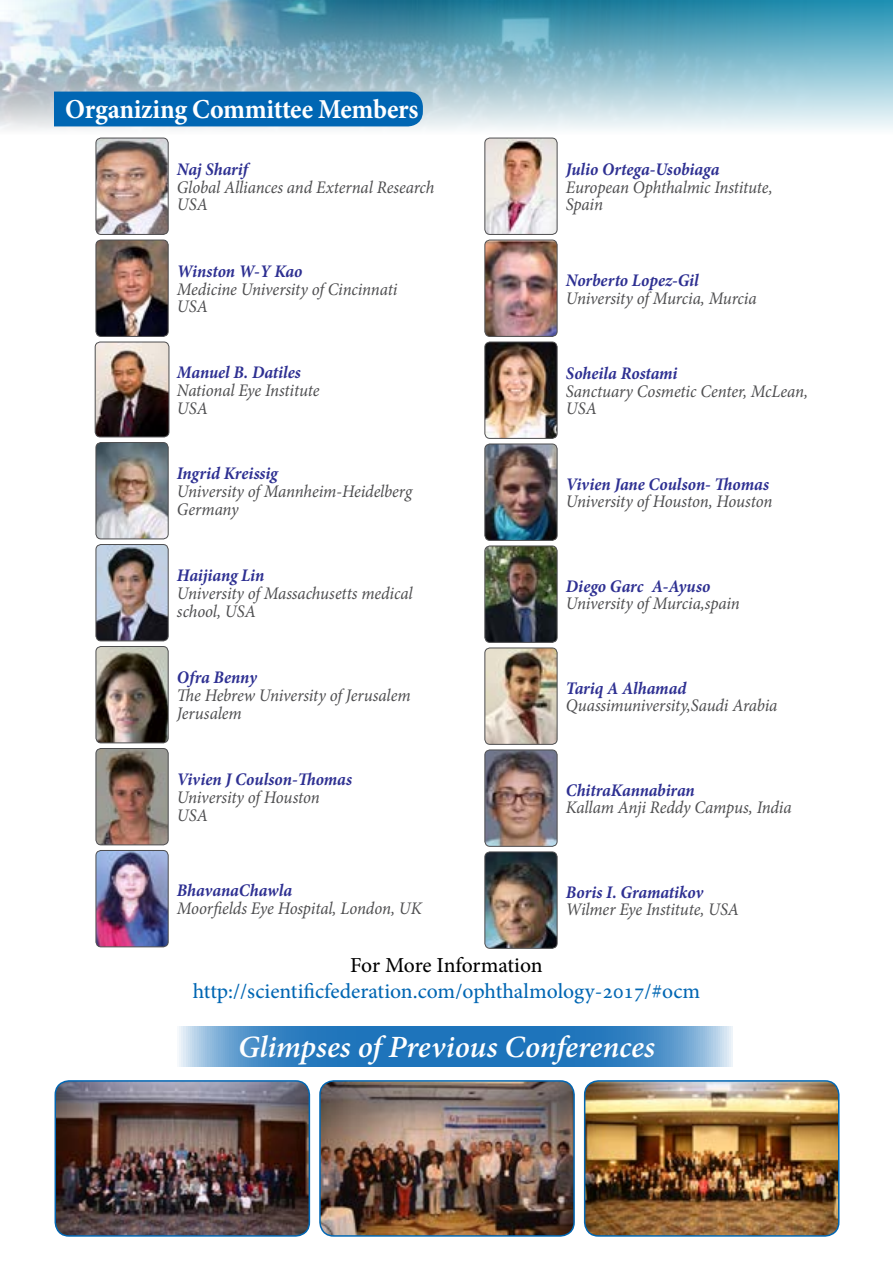
<style>
.page{position:relative;width:893px;height:1263px;background:#fff}
.page>*{position:absolute;margin:0;border:0;box-sizing:border-box;transform-origin:0 0}
.t1{font:italic 700 30.45px "Adobe Hebrew";letter-spacing:-.005em;color:#fff}
.t2{font:700 27.45px "Minion Pro";letter-spacing:-.01em;color:#fff;scale:.95 1}
.t3{font:21px "Adobe Hebrew";color:#0066b3}
.t4{font:21px "Adobe Hebrew";letter-spacing:-.01em;color:#000}
.t5{font:italic 17.7px/17.7px "Minion Pro";letter-spacing:-.01em;color:#4d4d4f;scale:.95 1}
.t6{font:italic 700 17.7px "Minion Pro";letter-spacing:-.005em;color:#2e3092;scale:.95 1}
</style>
<div class="page">
<img style="left:0;top:0;width:893px;height:130px">
<div style="left:54px;top:92px;width:369px;height:34px;background:#0066b3"></div>
<img style="left:96px;top:138px;width:72px;height:96px">
<div style="left:96px;top:138px;width:72px;height:96px;border:1px solid #4d4d4f;border-radius:5px"></div>
<img style="left:96px;top:240px;width:72px;height:96px">
<div style="left:96px;top:240px;width:72px;height:96px;border:1px solid #4d4d4f;border-radius:5px"></div>
<img style="left:95px;top:342px;width:74px;height:95px">
<div style="left:95px;top:342px;width:74px;height:95px;border:1px solid #4d4d4f;border-radius:5px"></div>
<img style="left:96px;top:442px;width:72px;height:97px">
<div style="left:96px;top:442px;width:72px;height:97px;border:1px solid #4d4d4f;border-radius:5px"></div>
<img style="left:96px;top:544px;width:72px;height:97px">
<div style="left:96px;top:544px;width:72px;height:97px;border:1px solid #4d4d4f;border-radius:5px"></div>
<img style="left:96px;top:646px;width:72px;height:97px">
<div style="left:96px;top:646px;width:72px;height:97px;border:1px solid #4d4d4f;border-radius:5px"></div>
<img style="left:96px;top:748px;width:72px;height:97px">
<div style="left:96px;top:748px;width:72px;height:97px;border:1px solid #4d4d4f;border-radius:5px"></div>
<img style="left:96px;top:850px;width:72px;height:97px">
<div style="left:96px;top:850px;width:72px;height:97px;border:1px solid #4d4d4f;border-radius:5px"></div>
<img style="left:485px;top:138px;width:72px;height:96px">
<div style="left:485px;top:138px;width:72px;height:96px;border:1px solid #4d4d4f;border-radius:5px"></div>
<img style="left:485px;top:240px;width:72px;height:96px">
<div style="left:485px;top:240px;width:72px;height:96px;border:1px solid #4d4d4f;border-radius:5px"></div>
<img style="left:485px;top:342px;width:72px;height:96px">
<div style="left:485px;top:342px;width:72px;height:96px;border:1px solid #4d4d4f;border-radius:5px"></div>
<img style="left:485px;top:444px;width:72px;height:96px">
<div style="left:485px;top:444px;width:72px;height:96px;border:1px solid #4d4d4f;border-radius:5px"></div>
<img style="left:485px;top:546px;width:72px;height:96px">
<div style="left:485px;top:546px;width:72px;height:96px;border:1px solid #4d4d4f;border-radius:5px"></div>
<img style="left:485px;top:648px;width:72px;height:96px">
<div style="left:485px;top:648px;width:72px;height:96px;border:1px solid #4d4d4f;border-radius:5px"></div>
<img style="left:485px;top:750px;width:72px;height:96px">
<div style="left:485px;top:750px;width:72px;height:96px;border:1px solid #4d4d4f;border-radius:5px"></div>
<img style="left:485px;top:852px;width:72px;height:96px">
<div style="left:485px;top:852px;width:72px;height:96px;border:1px solid #4d4d4f;border-radius:5px"></div>
<img style="left:55px;top:1081px;width:254px;height:155px">
<div style="left:55px;top:1080px;width:255px;height:157px;border:2px solid #0066b3;border-radius:14px"></div>
<img style="left:320px;top:1081px;width:254px;height:155px">
<div style="left:319px;top:1080px;width:256px;height:157px;border:2px solid #0066b3;border-radius:14px"></div>
<img style="left:585px;top:1081px;width:254px;height:155px">
<div style="left:584px;top:1080px;width:255px;height:157px;border:2px solid #0066b3;border-radius:14px"></div>
<svg style="left:179px;top:1026px;width:554px;height:41px;background:#4189c5"></svg>
<h2 class="t2" style="left:65px;top:90px;width:373px">Organizing Committee Members</h2>
<p class="t6" style="left:177px;top:157px;width:76px">Naj Sharif</p>
<p class="t5" style="left:177px;top:178px;width:272px">Global Alliances and External Research<br>USA</p>
<p class="t6" style="left:177px;top:259px;width:134px">Winston W Y- Kao</p>
<p class="t5" style="left:177px;top:280px;width:233px">Medicine University of Cincinnati<br>USA</p>
<p class="t6" style="left:177px;top:360px;width:132px">Manuel .B Datiles</p>
<p class="t5" style="left:177px;top:381px;width:151px">National Eye Institute<br>USA</p>
<p class="t6" style="left:177px;top:461px;width:108px">Ingrid Kreissig</p>
<p class="t5" style="left:177px;top:483px;width:249px">University ofMannheim-Heidelberg<br>Germany</p>
<p class="t6" style="left:177px;top:563px;width:93px">Haijiang Lin</p>
<p class="t5" style="left:177px;top:585px;width:250px">University ofMassachusetts medical school, USA</p>
<p class="t6" style="left:177px;top:665px;width:86px">Ofra Benny</p>
<p class="t5" style="left:177px;top:687px;width:248px">The Hebrew University ofJerusalem<br>Jerusalem</p>
<p class="t6" style="left:177px;top:767px;width:186px">Vivien J Coulson-Thomas</p>
<p class="t5" style="left:177px;top:788px;width:152px">University of Houston<br>USA</p>
<p class="t6" style="left:177px;top:878px;width:123px">BhavanaChawla</p>
<p class="t5" style="left:177px;top:899px;width:259px">Moorfields Eye Hospital, London, UK</p>
<p class="t6" style="left:566px;top:157px;width:163px">Julio Ortega-Usobiaga</p>
<p class="t5" style="left:566px;top:178px;width:219px">European Ophthalmic Institute,<br>Spain</p>
<p class="t6" style="left:566px;top:268px;width:141px">Norberto Lopez-Gil</p>
<p class="t5" style="left:566px;top:289px;width:202px">University ofMurcia, Murcia</p>
<p class="t6" style="left:566px;top:361px;width:119px">Soheila Rostami</p>
<p class="t5" style="left:566px;top:382px;width:256px">Sanctuary Cosmetic Center, McLean,<br>USA</p>
<p class="t6" style="left:566px;top:471px;width:215px">Vivien Jane Coulson- Thomas</p>
<p class="t5" style="left:566px;top:493px;width:219px">University of Houston, Houston</p>
<p class="t6" style="left:566px;top:573px;width:83px">Diego Garc</p>
<p class="t5" style="left:566px;top:595px;width:185px">University ofMurcia,spain</p>
<p class="t6" style="left:652px;top:573px;width:63px">A-Ayuso</p>
<p class="t6" style="left:566px;top:675px;width:128px">Tariq A Alhamad</p>
<p class="t5" style="left:566px;top:697px;width:224px">Quassimuniversity,Saudi Arabia</p>
<p class="t6" style="left:566px;top:777px;width:137px">ChitraKannabiran</p>
<p class="t5" style="left:566px;top:799px;width:239px">Kallam Anji Reddy Campus, India</p>
<p class="t6" style="left:566px;top:879px;width:146px">Boris .I Gramatikov</p>
<p class="t5" style="left:566px;top:901px;width:184px">Wilmer Eye Institute, USA</p>
<p class="t4" style="left:350px;top:953px;width:194px">For More Information</p>
<p class="t3" style="left:193px;top:978px;width:509px">http://scientificfederation.com/ophthalmology-2017/#ocm</p>
<h1 class="t1" style="left:238px;top:1029px;width:418px">Glimpses of Previous Conferences</h1>
</div>
